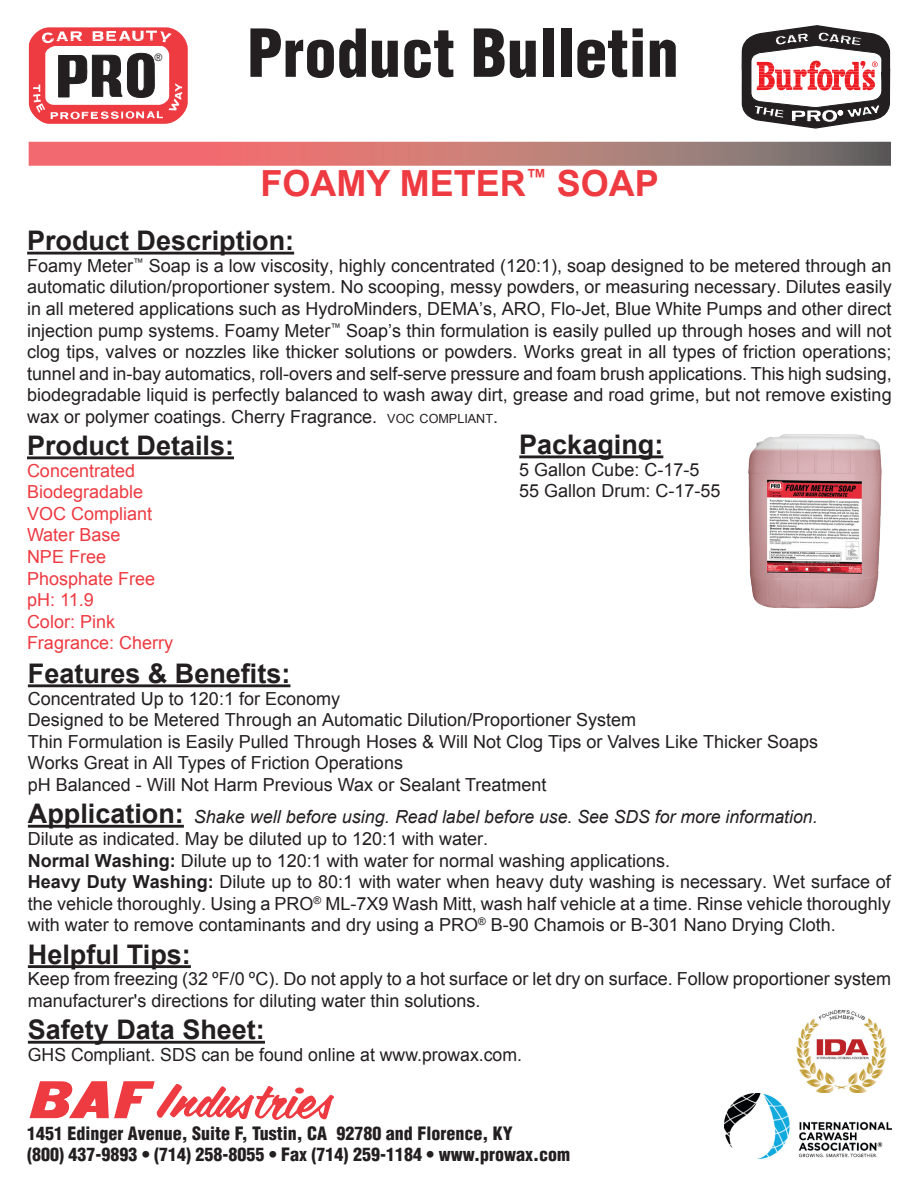
<style>
.page{position:relative;width:918px;height:1188px;background:#fff}
.page>*{position:absolute;margin:0;border:0;box-sizing:border-box;transform-origin:0 0}
.t1{font:900 condensed 64.5px "Helvetica";color:#231f20}
.t2{font:700 36px "Arial";color:#ee3a41}
.Body_Text{font:700 27px "Arial";color:#231f20}
.Body_text{font:18px/21.6px "Arial";color:#231f20;text-align:justify}
.Body_Text-2{font:18px/21.6px "Arial";color:#231f20}
.t3{font:900 condensed 18px "Helvetica";color:#231f20}
.t4{font:18px "Arial";color:#ee3a41}
.t5{font:italic 18px "Arial";color:#231f20}
.t6{font:9.45px "News Gothic";color:#231f20}
.s1{font-size:12.6px}
.s2{font-style:inherit}
.s3{font-weight:700;font-style:normal;font-size:27px}
.s4{font-weight:700}
</style>
<div class="page">
<img style="left:796px;top:1010px;width:91px;height:83px">
<svg style="left:29px;top:142px;width:862px;height:24px"></svg>
<svg style="left:29px;top:1081px;width:305px;height:39px"></svg>
<div style="left:295px;top:1088px;width:9px;height:6px;background:#ee3a41;border-radius:50%"></div>
<img style="left:725px;top:1093px;width:167px;height:65px">
<svg style="left:28px;top:27px;width:160px;height:97px"></svg>
<svg style="left:741px;top:25px;width:150px;height:104px"></svg>
<hr style="left:28px;top:684px;width:262px;height:3px;background:#231f20">
<hr style="left:28px;top:825px;width:156px;height:3px;background:#231f20">
<hr style="left:28px;top:965px;width:163px;height:3px;background:#231f20">
<hr style="left:28px;top:1041px;width:237px;height:3px;background:#231f20">
<hr style="left:27px;top:252px;width:267px;height:3px;background:#231f20">
<hr style="left:519px;top:455px;width:144px;height:3px;background:#231f20">
<hr style="left:27px;top:456px;width:207px;height:3px;background:#231f20">
<img style="left:748px;top:434px;width:134px;height:175px">
<p class="t6" style="left:154px;top:52px;width:9px">®</p>
<p class="t1" style="left:247px;top:13px;width:433px">Product Bulletin</p>
<p class="t2" style="left:261px;top:160px;width:400px">FOAMY METER<sup>™</sup> SOAP</p>
<p class="Body_Text" style="left:27px;top:223px;width:269px">Product Description:</p>
<p class="Body_text" style="left:27px;top:255px;width:866px">Foamy Meter<sup>™</sup> Soap is a low viscosity, highly concentrated (120:1), soap designed to be metered through an automatic dilution/proportioner system. No scooping, messy powders, or measuring necessary. Dilutes easily in all metered applications such as HydroMinders, DEMA’s, ARO, Flo-Jet, Blue White Pumps and other direct injection pump systems. Foamy Meter<sup>™</sup> Soap’s thin formulation is easily pulled up through hoses and will not clog tips, valves or nozzles like thicker solutions or powders. Works great in all types of friction operations; tunnel and in-bay automatics, roll-overs and self-serve pressure and foam brush applications. This high sudsing, biodegradable liquid is perfectly balanced to wash away dirt, grease and road grime, but not remove existing wax or polymer coatings. Cherry Fragrance. <span class="s1">VOC COMPLIANT</span><span class="s2">.</span></p>
<p class="Body_Text" style="left:519px;top:427px;width:146px">Packaging:</p>
<p class="Body_text" style="left:519px;top:459px;width:182px">5 Gallon Cube: C-17-5</p>
<p class="Body_text" style="left:519px;top:480px;width:203px">55 Gallon Drum: C-17-55</p>
<p class="Body_Text" style="left:27px;top:428px;width:209px">Product Details:</p>
<p class="t4" style="left:27px;top:459px;width:110px">Concentrated</p>
<p class="t4" style="left:27px;top:480px;width:118px">Biodegradable</p>
<p class="t4" style="left:27px;top:502px;width:127px">VOC Compliant</p>
<p class="t4" style="left:27px;top:523px;width:95px">Water Base</p>
<p class="t4" style="left:27px;top:545px;width:81px">NPE Free</p>
<p class="t4" style="left:27px;top:567px;width:130px">Phosphate Free</p>
<p class="t4" style="left:27px;top:588px;width:68px">pH: 11.9</p>
<p class="t4" style="left:27px;top:610px;width:90px">Color: Pink</p>
<p class="t4" style="left:27px;top:631px;width:148px">Fragrance: Cherry</p>
<p class="Body_Text" style="left:28px;top:655px;width:264px">Features &amp; Benefits:</p>
<p class="Body_text" style="left:28px;top:688px;width:314px">Concentrated Up to 120:1 for Economy</p>
<p class="Body_text" style="left:28px;top:709px;width:610px">Designed to be Metered Through an Automatic Dilution/Proportioner System</p>
<p class="Body_text" style="left:28px;top:731px;width:792px">Thin Formulation is Easily Pulled Through Hoses &amp; Will Not Clog Tips or Valves Like Thicker Soaps</p>
<p class="Body_text" style="left:28px;top:752px;width:377px">Works Great in All Types of Friction Operations</p>
<p class="Body_text" style="left:28px;top:774px;width:520px">pH Balanced - Will Not Harm Previous Wax or Sealant Treatment</p>
<p class="t5" style="left:28px;top:805px;width:791px"><span class="s3">Application:</span> Shake well before using. Read label before use. See SDS for more information.</p>
<p class="Body_text" style="left:28px;top:828px;width:462px">Dilute as indicated. May be diluted up to 120:1 with water.</p>
<p class="Body_text" style="left:28px;top:850px;width:644px"><span class="s4">Normal Washing:</span> Dilute up to 120:1 with water for normal washing applications.</p>
<p class="Body_text" style="left:28px;top:871px;width:865px"><span class="s4">Heavy Duty Washing:</span> Dilute up to 80:1 with water when heavy duty washing is necessary. Wet surface of the vehicle thoroughly. Using a PRO<sup>®</sup> ML-7X9 Wash Mitt, wash half vehicle at a time. Rinse vehicle thoroughly with water to remove contaminants and dry using a PRO<sup>®</sup> B-90 Chamois or B-301 Nano Drying Cloth.</p>
<p class="Body_Text" style="left:28px;top:936px;width:165px">Helpful Tips:</p>
<p class="Body_Text-2" style="left:28px;top:968px;width:865px">Keep from freezing (32 ºF/0 ºC). Do not apply to a hot surface or let dry on surface. Follow proportioner system manufacturer's directions for diluting water thin solutions.</p>
<p class="Body_Text" style="left:28px;top:1012px;width:239px">Safety Data Sheet:</p>
<p class="Body_text" style="left:28px;top:1044px;width:496px">GHS Compliant. SDS can be found online at www.prowax.com.</p>
<p class="t3" style="left:27px;top:1122px;width:487px">1451 Edinger Avenue, Suite F, Tustin, CA 92780 and Florence, KY</p>
<p class="t3" style="left:27px;top:1144px;width:545px">(800) 437-9893 • (714) 258-8055 • Fax (714) 259-1184 • www.prowax.com</p>
</div>
